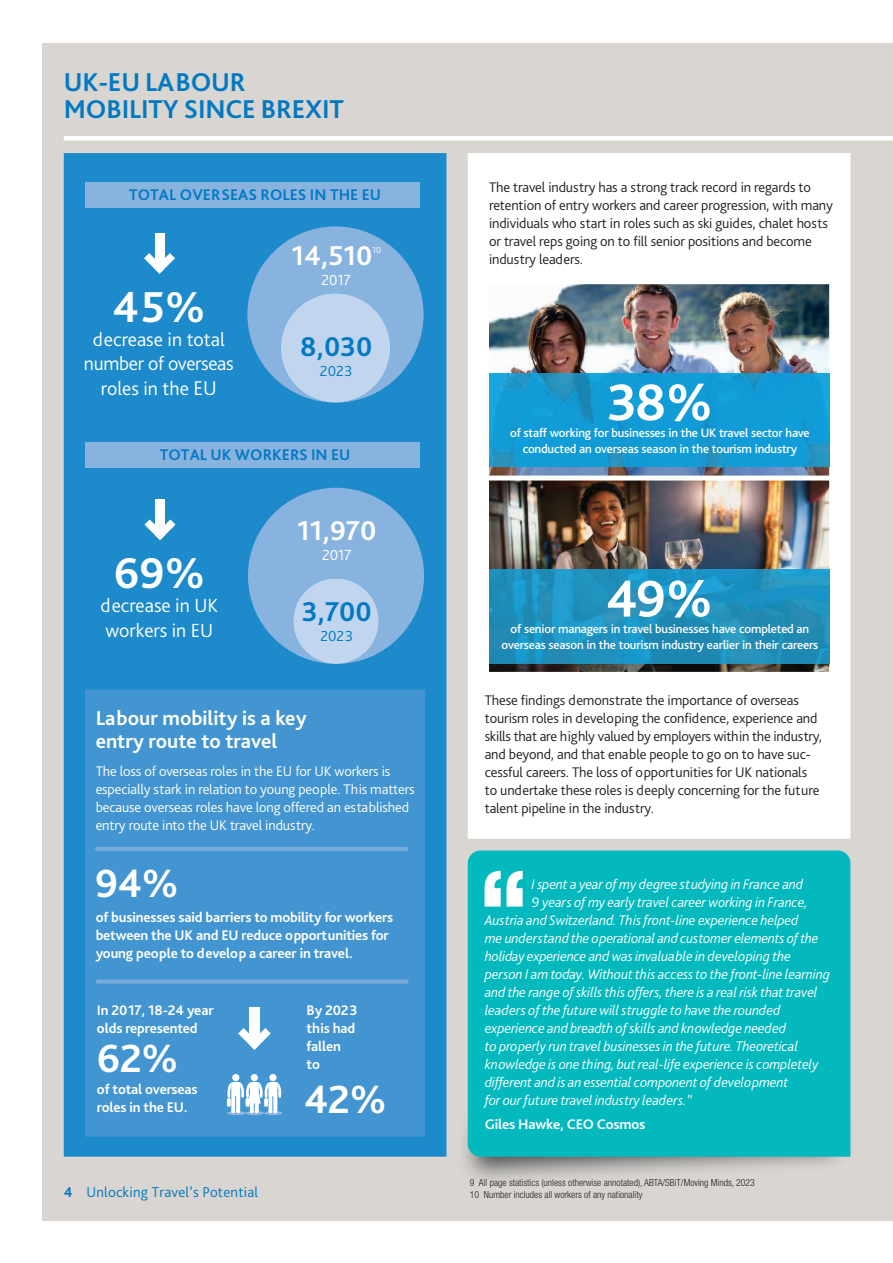
<style>
.page{position:relative;width:893px;height:1263px;background:#fff}
.page>*{position:absolute;margin:0;border:0;box-sizing:border-box;transform-origin:0 0}
.t1{font:900 condensed 96px "Helvetica Neue LT Std";color:#fff}
.t2{font:700 54px "Bliss";color:#fff}
.t3{font:700 45.15px "Bliss Pro";color:#fff}
.t4{font:700 41.25px "Bliss Pro";color:#fff}
.t5{font:700 28.5px "Bliss Pro";color:#fff}
.t6{font:700 28.5px "Bliss Pro";color:#0079c2}
.t7{font:700 27px/27px "Bliss Pro";letter-spacing:-.005em;color:#0079c2}
.t8{font:700 21px/22.5px "Bliss Pro";color:#fff}
.t9{font:300 19.95px/24.3px "Bliss Pro";color:#fff}
.t10{font:700 16.2px "Bliss Pro";letter-spacing:.005em;color:#0079c2}
.t11{font:300 15.3px "Bliss Pro";color:#fff}
.t12{font:300 15.3px "Bliss Pro";color:#0079c2}
.t13{font:300 15px "Bliss Pro";letter-spacing:.015em;color:#0079c2}
.t14{font:italic 300 14.55px "Bliss Pro";letter-spacing:-.01em;color:#fff}
.t15{font:300 14.55px/18px "Bliss Pro";letter-spacing:-.01em;color:#231f20}
.t16{font:700 14.55px/18px "Bliss Pro";letter-spacing:-.01em;color:#fff}
.t17{font:300 14.55px/18px "Bliss Pro";letter-spacing:-.01em;color:#fff}
.t18{font:500 12.75px "Bliss";letter-spacing:-.015em;color:#fff}
.t19{font:300 condensed 9.75px/11.7px "Helvetica Neue LT Std";color:#231f20}
.t20{font:300 9.15px "Bliss Pro";color:#fff}
.s1{font-size:20.85px}
.s2{font-weight:700}
</style>
<div class="page">
<div style="left:43px;top:43px;width:850px;height:1177px;background:#d9d5d0"></div>
<div style="left:468px;top:850px;width:382px;height:307px;background:#03b9bd"></div>
<div style="left:64px;top:153px;width:382px;height:1004px;background:#1d8acb"></div>
<div style="left:85px;top:690px;width:340px;height:447px;background:#4295d1"></div>
<div style="left:468px;top:153px;width:382px;height:686px;background:#fff"></div>
<div style="left:155px;top:499px;width:10px;height:31px;background:#fff"></div>
<svg style="left:144px;top:519px;width:32px;height:21px"></svg>
<div style="left:155px;top:233px;width:9px;height:31px;background:#fff"></div>
<svg style="left:144px;top:253px;width:31px;height:21px"></svg>
<div style="left:249px;top:1007px;width:11px;height:33px;background:#fff"></div>
<svg style="left:238px;top:1028px;width:33px;height:22px"></svg>
<div style="left:64px;top:136px;width:829px;height:5px;background:#fff"></div>
<svg style="left:248px;top:488px;width:176px;height:177px;background:#7bb0dd"></svg>
<svg style="left:247px;top:226px;width:177px;height:178px;background:#80b3de"></svg>
<div style="left:85px;top:442px;width:335px;height:26px;background:#89b3df"></div>
<div style="left:85px;top:182px;width:335px;height:25px;background:#89b3df"></div>
<svg style="left:227px;top:1111px;width:18px;height:4px"></svg>
<div style="left:232px;top:1074px;width:7px;height:7px;background:#fff;border-radius:50%"></div>
<svg style="left:245px;top:1111px;width:19px;height:4px"></svg>
<div style="left:251px;top:1074px;width:7px;height:7px;background:#fff;border-radius:50%"></div>
<svg style="left:264px;top:1111px;width:19px;height:4px"></svg>
<div style="left:269px;top:1074px;width:8px;height:7px;background:#fff;border-radius:50%"></div>
<svg style="left:227px;top:1081px;width:54px;height:33px;background:#bbd8ee"></svg>
<img style="left:489px;top:284px;width:340px;height:192px">
<img style="left:489px;top:480px;width:340px;height:192px">
<img style="left:489px;top:373px;width:340px;height:94px">
<img style="left:489px;top:569px;width:340px;height:94px">
<hr style="left:95px;top:847px;width:313px;height:4px;background:#78aadb;border-radius:2px">
<div style="left:96px;top:979px;width:313px;height:5px;background:#78aadb;border-radius:2px"></div>
<h3 class="t7" style="left:64px;top:68px;width:282px">UK-EU LABOUR<br>MOBILITY SINCE BREXIT</h3>
<p class="t10" style="left:129px;top:184px;width:254px">TOTAL OVERSEAS ROLES IN THE EU</p>
<h3 class="t3" style="left:112px;top:279px;width:94px">45%</h3>
<h3 class="t9" style="left:84px;top:327px;width:151px;text-align:center">decrease in total number of overseas roles in the <span class="s1">EU</span></h3>
<h3 class="t5" style="left:291px;top:238px;width:82px">14,510</h3>
<p class="t20" style="left:372px;top:244px;width:10px">10</p>
<p class="t11" style="left:321px;top:270px;width:31px">2017</p>
<h3 class="t6" style="left:300px;top:329px;width:74px">8,030</h3>
<p class="t12" style="left:320px;top:361px;width:34px">2023</p>
<p class="t10" style="left:160px;top:445px;width:192px">TOTAL UK WORKERS IN EU</p>
<h3 class="t3" style="left:114px;top:545px;width:93px">69%</h3>
<h3 class="t9" style="left:101px;top:593px;width:119px">decrease in UK workers in EU</h3>
<h3 class="t5" style="left:297px;top:513px;width:81px">11,970</h3>
<p class="t11" style="left:322px;top:546px;width:31px">2017</p>
<h3 class="t6" style="left:302px;top:594px;width:72px">3,700</h3>
<p class="t12" style="left:320px;top:627px;width:34px">2023</p>
<h3 class="t8" style="left:96px;top:706px;width:212px">Labour mobility is a key entry route to travel</h3>
<p class="t17" style="left:96px;top:762px;width:320px">The loss of overseas roles in the EU for UK workers is especially stark in relation to young people. This matters because overseas roles have long offered an established entry route into the UK travel industry.</p>
<h3 class="t4" style="left:95px;top:858px;width:85px">94%</h3>
<p class="t16" style="left:96px;top:908px;width:299px">of businesses said barriers to mobility for workers between the UK and EU reduce opportunities for young people to develop a career in travel.</p>
<p class="t16" style="left:97px;top:1001px;width:118px">In 2017, 18-24 year olds represented</p>
<p class="t16" style="left:307px;top:1001px;width:52px">By 2023 this had fallen to</p>
<h3 class="t4" style="left:97px;top:1033px;width:83px">62%</h3>
<p class="t16" style="left:97px;top:1079px;width:102px">of total overseas roles in the EU.</p>
<p class="t13" style="left:64px;top:1183px;width:196px"><span class="s2">4</span> Unlocking Travel’s Potential</p>
<h3 class="t4" style="left:304px;top:1073px;width:84px">42%</h3>
<p class="t15" style="left:489px;top:178px;width:345px">The travel industry has a strong track record in regards to retention of entry workers and career progression, with many individuals who start in roles such as ski guides, chalet hosts or travel reps going on to fill senior positions and become industry leaders.</p>
<h2 class="t2" style="left:607px;top:374px;width:108px">38%</h2>
<p class="t18" style="left:523px;top:442px;width:276px">conducted an overseas season in the tourism industry</p>
<p class="t18" style="left:510px;top:426px;width:301px">of staff working for businesses in the UK travel sector have</p>
<h2 class="t2" style="left:607px;top:571px;width:108px">49%</h2>
<p class="t18" style="left:502px;top:639px;width:318px">overseas season in the tourism industry earlier in their careers</p>
<p class="t18" style="left:511px;top:622px;width:300px">of senior managers in travel businesses have completed an</p>
<p class="t15" style="left:485px;top:690px;width:339px">These findings demonstrate the importance of overseas tourism roles in developing the confidence, experience and skills that are highly valued by employers within the industry, and beyond, and that enable people to go on to have suc&shy;cessful careers. The loss of opportunities for UK nationals to undertake these roles is deeply concerning for the future talent pipeline in the industry.</p>
<h1 class="t1" style="left:480px;top:848px;width:48px">“</h1>
<p class="t14" style="left:531px;top:875px;width:273px">I spent a year of my degree studying in France and</p>
<p class="t14" style="left:531px;top:893px;width:278px">9 years of my early travel career working in France,</p>
<p class="t14" style="left:485px;top:911px;width:315px">Austria and Switzerland. This front-line experience helped</p>
<p class="t14" style="left:485px;top:929px;width:335px">me understand the operational and customer elements of the</p>
<p class="t14" style="left:485px;top:947px;width:307px">holiday experience and was invaluable in developing the</p>
<p class="t14" style="left:485px;top:965px;width:347px">person I am today. Without this access to the front-line learning</p>
<p class="t14" style="left:485px;top:983px;width:334px">and the range of skills this offers, there is a real risk that travel</p>
<p class="t14" style="left:485px;top:1001px;width:297px">leaders of the future will struggle to have the rounded</p>
<p class="t14" style="left:485px;top:1019px;width:303px">experience and breadth of skills and knowledge needed</p>
<p class="t14" style="left:485px;top:1037px;width:315px">to properly run travel businesses in the future. Theoretical</p>
<p class="t14" style="left:485px;top:1055px;width:335px">knowledge is one thing, but real-life experience is completely</p>
<p class="t14" style="left:485px;top:1073px;width:305px">different and is an essential component of development</p>
<p class="t14" style="left:485px;top:1091px;width:209px">for our future travel industry leaders.”</p>
<p class="t16" style="left:485px;top:1115px;width:162px">Giles Hawke, CEO Cosmos</p>
<p class="t19" style="left:470px;top:1177px;width:286px">9 All page statistics (unless otherwise annotated), ABTA/SBiT/Moving Minds, 2023<br>10 Number includes all workers of any nationality</p>
</div>
